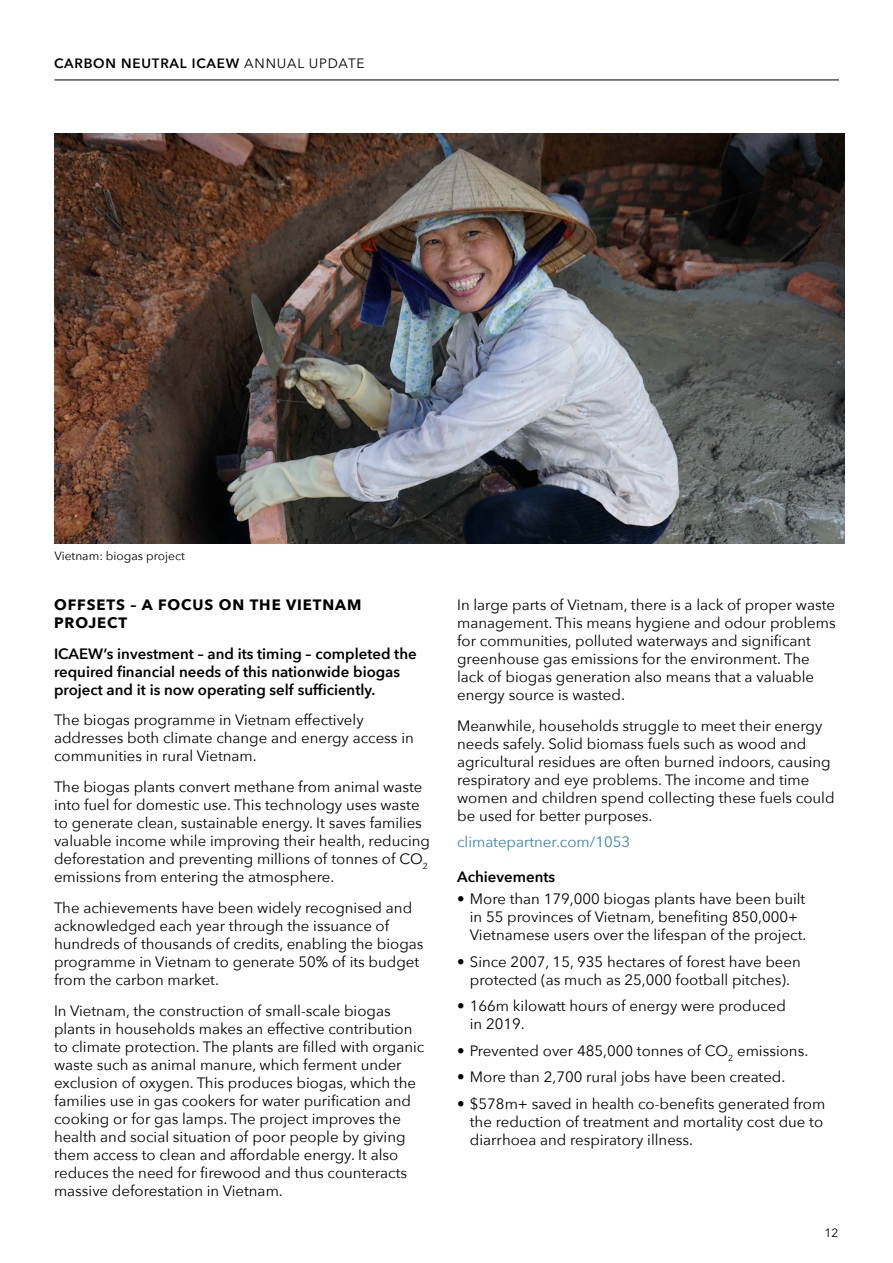
<style>
.page{position:relative;width:893px;height:1263px;background:#fff}
.page>*{position:absolute;margin:0;border:0;box-sizing:border-box;transform-origin:0 0}
.Body_text{font:15px/18px "Avenir Next";color:#000}
.B_heading{font:600 15px/18px "Avenir Next";color:#000}
.Subheading{font:700 15px/18px "Avenir Next";letter-spacing:.06em;color:#000}
.B_heading-2{font:15px "Avenir Next";color:#3c82a9}
.t1{font:600 13.5px "Avenir Next";letter-spacing:.06em;color:#000}
.Body_text-2{font:12px "Avenir Next";color:#000}
.s1{font-weight:400}
</style>
<div class="page">
<hr style="left:54px;top:80px;width:785px;height:1px;background:#000">
<img style="left:54px;top:134px;width:791px;height:410px">
<p class="t1" style="left:54px;top:51px;width:312px">CARBON NEUTRAL ICAEW <span class="s1">ANNUAL UPDATE</span></p>
<p class="Body_text-2" style="left:54px;top:546px;width:132px">Vietnam: biogas project</p>
<p class="Subheading" style="left:54px;top:595px;width:309px">OFFSETS – A FOCUS ON THE VIETNAM<br>PROJECT</p>
<p class="B_heading" style="left:54px;top:644px;width:364px">ICAEW’s investment – and its timing – completed the required financial needs of this nationwide biogas project and it is now operating self sufficiently.</p>
<p class="Body_text" style="left:54px;top:710px;width:361px">The biogas programme in Vietnam effectively addresses both climate change and energy access in communities in rural Vietnam.</p>
<p class="Body_text" style="left:54px;top:777px;width:377px">The biogas plants convert methane from animal waste into fuel for domestic use. This technology uses waste to generate clean, sustainable energy. It saves families valuable income while improving their health, reducing deforestation and preventing millions of tonnes of CO<sub>2 </sub>emissions from entering the atmosphere.</p>
<p class="Body_text" style="left:54px;top:898px;width:371px">The achievements have been widely recognised and acknowledged each year through the issuance of hundreds of thousands of credits, enabling the biogas programme in Vietnam to generate 50% of its budget from the carbon market.</p>
<p class="Body_text" style="left:54px;top:1001px;width:372px">In Vietnam, the construction of small-scale biogas plants in households makes an effective contribution to climate protection. The plants are filled with organic waste such as animal manure, which ferment under exclusion of oxygen. This produces biogas, which the families use in gas cookers for water purification and cooking or for gas lamps. The project improves the health and social situation of poor people by giving them access to clean and affordable energy. It also reduces the need for firewood and thus counteracts massive deforestation in Vietnam.</p>
<p class="Body_text" style="left:457px;top:595px;width:380px">In large parts of Vietnam, there is a lack of proper waste management. This means hygiene and odour problems for communities, polluted waterways and significant greenhouse gas emissions for the environment. The lack of biogas generation also means that a valuable energy source is wasted.</p>
<p class="Body_text" style="left:457px;top:716px;width:379px">Meanwhile, households struggle to meet their energy needs safely. Solid biomass fuels such as wood and agricultural residues are often burned indoors, causing respiratory and eye problems. The income and time women and children spend collecting these fuels could be used for better purposes.</p>
<p class="B_heading-2" style="left:457px;top:829px;width:175px">climatepartner.com/1053</p>
<p class="B_heading" style="left:457px;top:867px;width:100px">Achievements</p>
<p class="Body_text" style="left:470px;top:889px;width:338px;text-indent:-13px">• More than 179,000 biogas plants have been built in 55 provinces of Vietnam, benefiting 850,000+<br>Vietnamese users over the lifespan of the project.</p>
<p class="Body_text" style="left:457px;top:952px;width:345px;text-align:center">• Since 2007, 15, 935 hectares of forest have been protected (as much as 25,000 football pitches).</p>
<p class="Body_text" style="left:470px;top:996px;width:318px;text-indent:-13px">• 166m kilowatt hours of energy were produced in 2019.</p>
<p class="Body_text" style="left:457px;top:1041px;width:353px">• Prevented over 485,000 tonnes of CO<sub>2</sub> emissions.</p>
<p class="Body_text" style="left:457px;top:1067px;width:330px">• More than 2,700 rural jobs have been created.</p>
<p class="Body_text" style="left:470px;top:1094px;width:357px;text-indent:-13px">• $578m+ saved in health co-benefits generated from the reduction of treatment and mortality cost due to diarrhoea and respiratory illness.</p>
<p class="Body_text-2" style="left:825px;top:1223px;width:15px">12</p>
</div>
